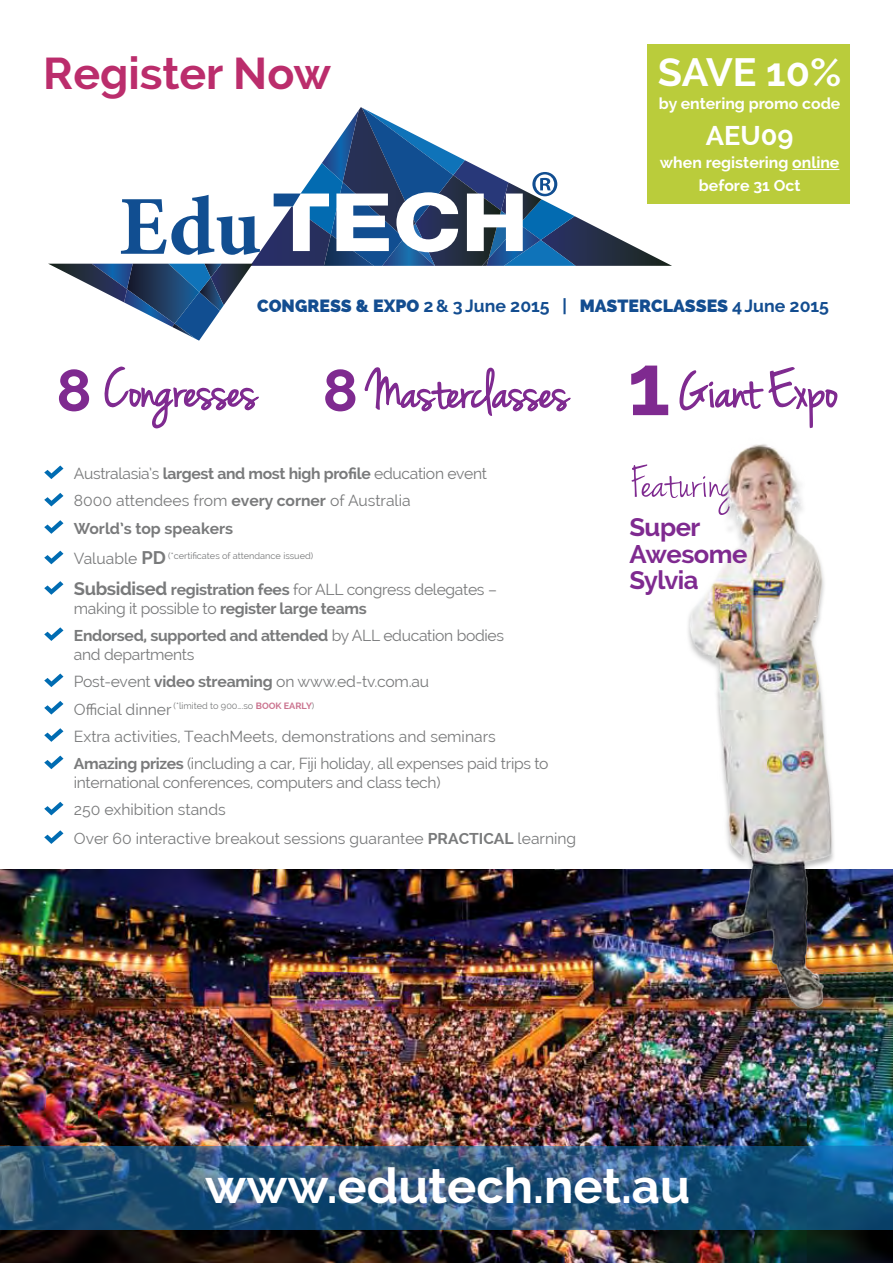
<style>
.page{position:relative;width:893px;height:1263px;background:#fff}
.page>*{position:absolute;margin:0;border:0;box-sizing:border-box;transform-origin:0 0}
.t1{font:73.95px "Myriad Pro";color:#114e91}
.t2{font:700 48.75px "Raleway";color:#fff}
.t3{font:700 44.7px "Raleway";color:#bb2d6c}
.t4{font:700 39.6px "Raleway";letter-spacing:-.005em;color:#fff}
.t5{font:700 27.15px "Raleway";color:#fff}
.t6{font:700 25.65px/26.8px "Raleway";letter-spacing:-.02em;color:#7f2a90}
.t7{font:800 17.7px "Raleway";color:#134d90}
.t8{font:700 15.9px/23.1px "Raleway";color:#fff;text-align:center}
.t9{font:15.75px/27.3px "Raleway";letter-spacing:-.02em;color:#797a7b}
.t10{font:15.75px/27.9px "Raleway";color:#797a7b}
.t11{font:9.15px "Raleway";color:#797a7b}
.s1{font-weight:700}
.s2{font-size:15.75px}
.s3{font-weight:700;font-size:18.3px}
.s4{font-weight:700;color:#cb738f}
</style>
<div class="page">
<img style="left:0;top:870px;width:893px;height:393px">
<img style="left:0;top:1146px;width:893px;height:83px">
<svg style="left:44px;top:465px;width:19px;height:14px"></svg>
<svg style="left:44px;top:493px;width:19px;height:13px"></svg>
<svg style="left:44px;top:520px;width:19px;height:14px"></svg>
<svg style="left:44px;top:551px;width:19px;height:13px"></svg>
<svg style="left:44px;top:581px;width:19px;height:14px"></svg>
<svg style="left:44px;top:627px;width:19px;height:14px"></svg>
<svg style="left:44px;top:673px;width:19px;height:14px"></svg>
<svg style="left:44px;top:701px;width:19px;height:13px"></svg>
<svg style="left:44px;top:728px;width:19px;height:14px"></svg>
<svg style="left:44px;top:755px;width:19px;height:14px"></svg>
<svg style="left:44px;top:802px;width:19px;height:13px"></svg>
<svg style="left:44px;top:830px;width:19px;height:14px"></svg>
<svg style="left:631px;top:366px;width:37px;height:49px"></svg>
<svg style="left:59px;top:369px;width:30px;height:42px"></svg>
<svg style="left:325px;top:369px;width:30px;height:42px"></svg>
<svg style="left:631px;top:464px;width:49px;height:34px"></svg>
<svg style="left:104px;top:366px;width:155px;height:63px"></svg>
<svg style="left:364px;top:367px;width:207px;height:49px"></svg>
<svg style="left:679px;top:367px;width:159px;height:62px"></svg>
<svg style="left:48px;top:107px;width:624px;height:234px"></svg>
<div style="left:647px;top:44px;width:203px;height:160px;background:#bacc3b"></div>
<hr style="left:792px;top:169px;width:47px;height:1px;background:#fff">
<img style="left:680px;top:444px;width:161px;height:566px">
<p class="t3" style="left:43px;top:47px;width:290px">Register Now</p>
<p class="t1" style="left:529px;top:152px;width:33px">®</p>
<p class="t4" style="left:658px;top:49px;width:185px">SAVE 10%</p>
<p class="t8" style="left:659px;top:92px;width:183px">by entering promo code</p>
<p class="t5" style="left:706px;top:120px;width:89px">AEU09</p>
<p class="t8" style="left:660px;top:151px;width:181px">when registering online before 31 Oct</p>
<p class="t7" style="left:257px;top:295px;width:573px">CONGRESS &amp; EXPO <span class="s1">2&amp; 3June 2015 |</span> MASTERCLASSES <span class="s1">4June 2015</span></p>
<p class="t9" style="left:74px;top:460px;width:415px">Australasia’s <span class="s1">largest and most high profile</span> education event<br>8000 attendees from <span class="s1">every corner</span> of Australia<br><span class="s1">World’s top speakers</span></p>
<p class="t11" style="left:74px;top:550px;width:241px"><span class="s2">Valuable</span> <span class="s3">PD</span> (*certificates of attendance issued)</p>
<p class="t9" style="left:74px;top:580px;width:425px;line-height:18.9px"><span class="s3">Subsidised</span> <span class="s1">registration fees</span> for ALL congress delegates – making it possible to <span class="s1">register large teams</span></p>
<p class="t9" style="left:74px;top:626px;width:432px;line-height:18.9px"><span class="s1">Endorsed, supported and attended</span> by ALL education bodies and departments</p>
<p class="t9" style="left:74px;top:668px;width:357px">Post-event <span class="s1">video streaming</span> on www.ed-tv.com.au</p>
<p class="t11" style="left:74px;top:701px;width:242px"><span class="s2">Official dinner</span> (*limited to 900….so <span class="s4">BOOK EARLY</span>)</p>
<p class="t9" style="left:74px;top:723px;width:476px">Extra activities, TeachMeets, demonstrations and seminars<br><span class="s1">Amazing prizes</span> (including a car, Fiji holiday, all expenses paid trips to</p>
<p class="t10" style="left:74px;top:768px;width:504px">international conferences, computers and class tech)<br>250 exhibition stands<br>Over 60 interactive breakout sessions guarantee <span class="s1">PRACTICAL</span> learning</p>
<p class="t6" style="left:629px;top:513px;width:119px">Super<br>Awesome<br>Sylvia</p>
<p class="t2" style="left:205px;top:1158px;width:487px">www.edutech.net.au</p>
</div>
